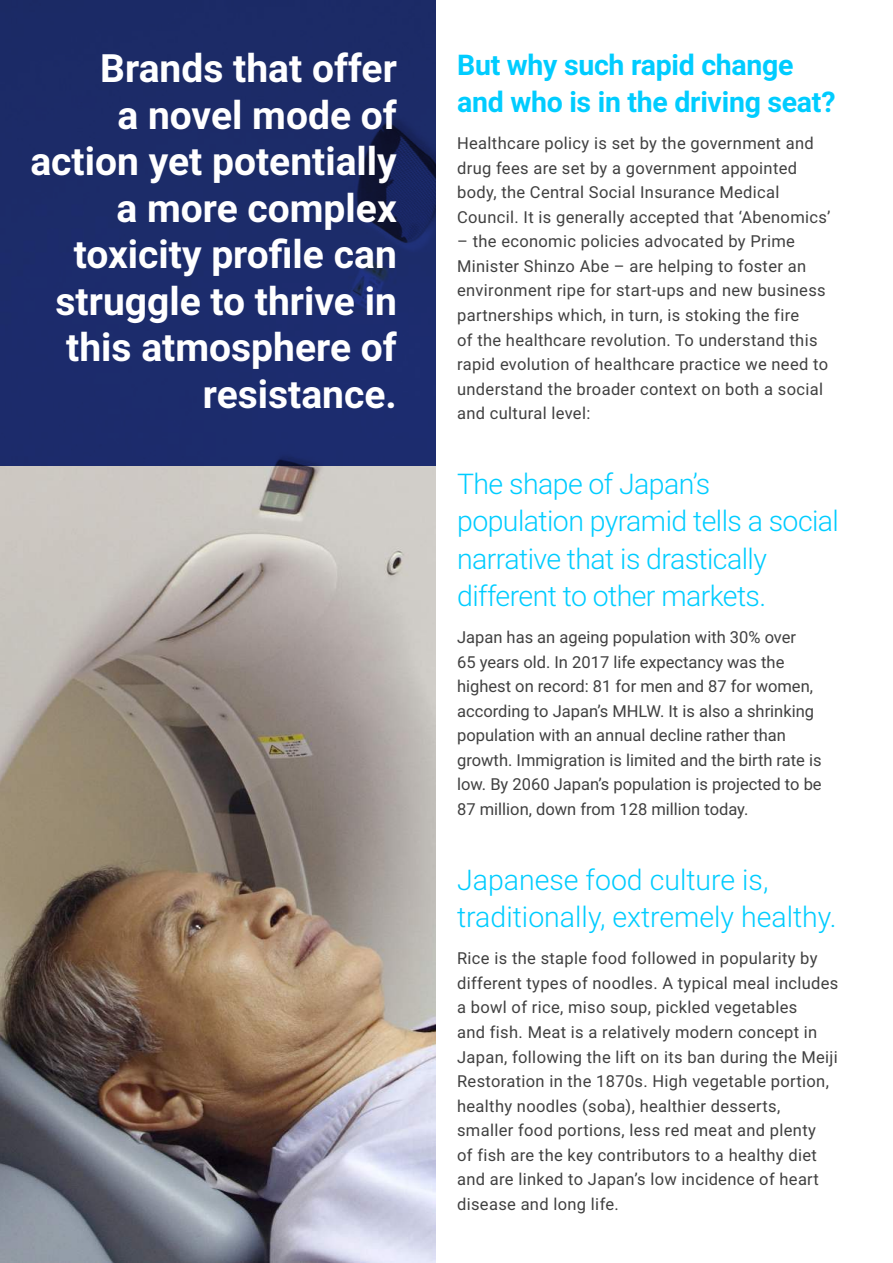
<style>
.page{position:relative;width:893px;height:1263px;background:#fff}
.page>*{position:absolute;margin:0;border:0;box-sizing:border-box;transform-origin:0 0}
.t1{font:700 39px/46.5px "Roboto";color:#fff;text-align:right}
.t2{font:300 28.5px/37.3px "Roboto";letter-spacing:-.02em;color:#0cf}
.t3{font:300 28.5px/37.3px "Roboto";color:#0cf}
.t4{font:700 28.5px/37.3px "Roboto";letter-spacing:-.01em;color:#0cf}
.t5{font:16.5px/24.6px "Roboto";letter-spacing:.02em;color:#404040}
.t6{font:16.5px/24.6px "Roboto";color:#404040}
</style>
<div class="page">
<img style="left:0;top:466px;width:436px;height:797px">
<div style="left:0;top:0;width:436px;height:466px;background:#1c2b6a"></div>
<h1 class="t1" style="left:30px;top:44px;width:368px">Brands that offer<br>a novel mode of action yet potentially a more complex toxicity profile can struggle to thrive in this atmosphere of resistance.</h1>
<h2 class="t4" style="left:457px;top:45px;width:380px">But why such rapid change and who is in the driving seat?</h2>
<p class="t5" style="left:457px;top:130px;width:375px">Healthcare policy is set by the government and drug fees are set by a government appointed body, the Central Social Insurance Medical Council. It is generally accepted that ‘Abenomics’</p>
<p class="t5" style="left:457px;top:229px;width:372px">– the economic policies advocated by Prime Minister Shinzo Abe – are helping to foster an environment ripe for start-ups and new business partnerships which, in turn, is stoking the fire<br>of the healthcare revolution. To understand this rapid evolution of healthcare practice we need to understand the broader context on both a social and cultural level:</p>
<h2 class="t2" style="left:457px;top:464px;width:383px">The shape of Japan’s population pyramid tells a social narrative that is drastically different to other markets.</h2>
<p class="t6" style="left:457px;top:624px;width:366px">Japan has an ageing population with 30% over<br>65 years old. In 2017 life expectancy was the highest on record: 81 for men and 87 for women, according to Japan’s MHLW. It is also a shrinking population with an annual decline rather than growth. Immigration is limited and the birth rate is low. By 2060 Japan’s population is projected to be 87 million, down from 128 million today.</p>
<h2 class="t3" style="left:457px;top:860px;width:381px">Japanese food culture is, traditionally, extremely healthy.</h2>
<p class="t5" style="left:457px;top:945px;width:383px">Rice is the staple food followed in popularity by different types of noodles. A typical meal includes a bowl of rice, miso soup, pickled vegetables<br>and fish. Meat is a relatively modern concept in Japan, following the lift on its ban during the Meiji Restoration in the 1870s. High vegetable portion, healthy noodles (soba), healthier desserts, smaller food portions, less red meat and plenty<br>of fish are the key contributors to a healthy diet and are linked to Japan’s low incidence of heart disease and long life.</p>
</div>
